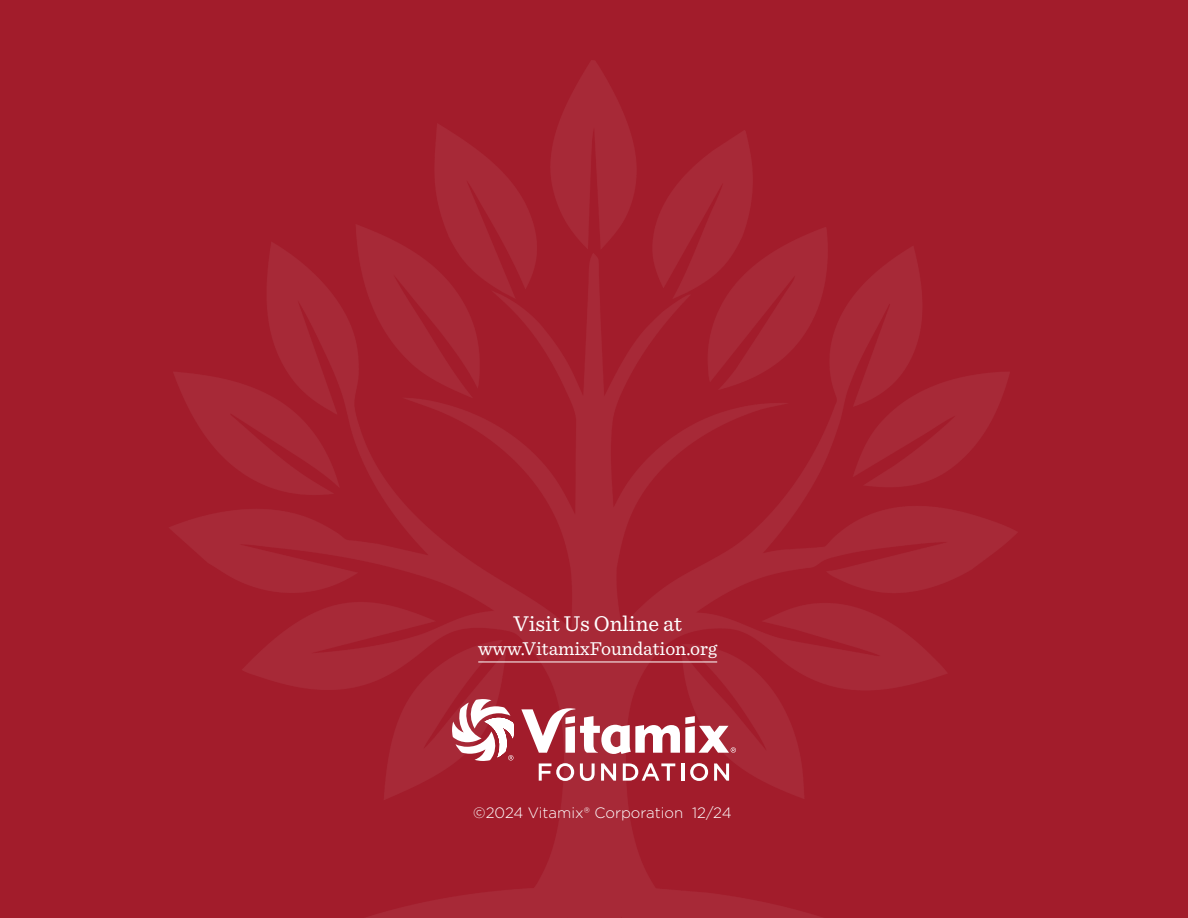
<style>
.page{position:relative;width:1188px;height:918px;background:#a21c2b}
.page>*{position:absolute;margin:0;border:0;box-sizing:border-box;transform-origin:0 0}
.t1{font:22.5px "Sentinel";color:#fff}
.t2{font:19.5px "Sentinel";color:#fff}
.t3{font:300 15px "Gotham";color:#fff}
</style>
<div class="page">
<img style="left:169px;top:60px;width:848px;height:858px">
<hr style="left:478px;top:662px;width:239px;height:1px;background:#fff">
<svg style="left:521px;top:704px;width:215px;height:50px"></svg>
<svg style="left:452px;top:699px;width:62px;height:62px"></svg>
<svg style="left:539px;top:763px;width:35px;height:18px"></svg>
<svg style="left:580px;top:763px;width:15px;height:18px"></svg>
<svg style="left:601px;top:763px;width:15px;height:18px"></svg>
<svg style="left:623px;top:763px;width:52px;height:18px"></svg>
<hr style="left:681px;top:763px;width:3px;height:18px;background:#fff">
<svg style="left:690px;top:763px;width:18px;height:18px"></svg>
<svg style="left:714px;top:763px;width:15px;height:18px"></svg>
<h1 class="t1" style="left:514px;top:606px;width:170px">Visit Us Online at</h1>
<h2 class="t2" style="left:478px;top:634px;width:240px">www.VitamixFoundation.org</h2>
<p class="t3" style="left:473px;top:804px;width:260px">©2024 Vitamix® Corporation 12/24</p>
</div>
